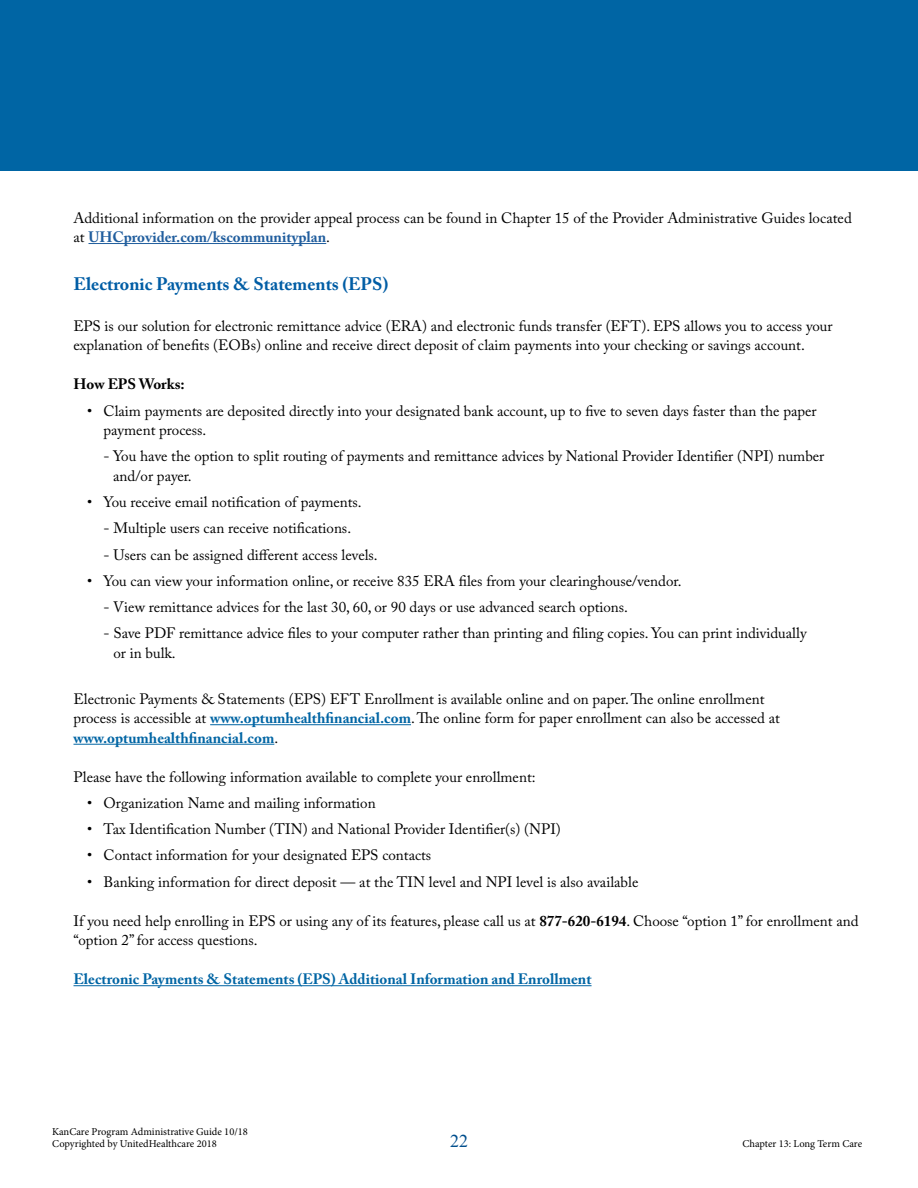
<style>
.page{position:relative;width:918px;height:1188px;background:#fff}
.page>*{position:absolute;margin:0;border:0;box-sizing:border-box;transform-origin:0 0}
.t1{font:700 18px "Adobe Caslon Pro";color:#005da5}
.t2{font:18px "Times New Roman";color:#004e8d}
.t3{font:15px/19.5px "Adobe Caslon Pro";color:#000}
.t4{font:700 15px "Adobe Caslon Pro";color:#0065a4}
.t5{font:700 15px "Adobe Caslon Pro";color:#000}
.t6{font:10.5px/12.6px "Minion Pro";color:#000}
.s1{font-weight:700;color:#215e9e}
.s2{font-weight:700;color:#0065a4}
.s3{font-weight:700}
</style>
<div class="page">
<div style="left:0;top:0;width:918px;height:171px;background:#0065a4"></div>
<hr style="left:88px;top:243px;width:238px;height:1px;background:#215e9e">
<hr style="left:210px;top:724px;width:201px;height:1px;background:#0065a4">
<hr style="left:74px;top:744px;width:200px;height:1px;background:#0065a4">
<hr style="left:74px;top:985px;width:518px;height:1px;background:#0065a4">
<p class="t3" style="left:74px;top:208px;width:780px">Additional information on the provider appeal process can be found in Chapter 15 of the Provider Administrative Guides located at <span class="s1">UHCprovider.com/kscommunityplan</span>.</p>
<p class="t1" style="left:74px;top:273px;width:316px">Electronic Payments &amp; Statements (EPS)</p>
<p class="t3" style="left:74px;top:316px;width:761px">EPS is our solution for electronic remittance advice (ERA) and electronic funds transfer (EFT). EPS allows you to access your explanation of benefits (EOBs) online and receive direct deposit of claim payments into your checking or savings account.</p>
<p class="t5" style="left:74px;top:376px;width:113px">How EPS Works:</p>
<p class="t3" style="left:104px;top:401px;width:715px;text-indent:-16px">• Claim payments are deposited directly into your designated bank account, up to five to seven days faster than the paper payment process.</p>
<p class="t3" style="left:113px;top:447px;width:713px;text-indent:-10px">- You have the option to split routing of payments and remittance advices by National Provider Identifier (NPI) number and/or payer.</p>
<p class="t3" style="left:87px;top:492px;width:276px">• You receive email notification of payments.</p>
<p class="t3" style="left:104px;top:519px;width:249px">- Multiple users can receive notifications.</p>
<p class="t3" style="left:104px;top:545px;width:276px">- Users can be assigned different access levels.</p>
<p class="t3" style="left:87px;top:571px;width:596px">• You can view your information online, or receive 835 ERA files from your clearinghouse/vendor.</p>
<p class="t3" style="left:104px;top:597px;width:526px">- View remittance advices for the last 30, 60, or 90 days or use advanced search options.</p>
<p class="t3" style="left:113px;top:624px;width:695px;text-indent:-10px">- Save PDF remittance advice files to your computer rather than printing and filing copies. You can print individually or in bulk.</p>
<p class="t3" style="left:74px;top:689px;width:708px">Electronic Payments &amp; Statements (EPS) EFT Enrollment is available online and on paper. The online enrollment process is accessible at <span class="s2">www.optumhealthfinancial.com</span>. The online form for paper enrollment can also be accessed at <span class="s2">www.optumhealthfinancial.com</span>.</p>
<p class="t3" style="left:74px;top:767px;width:464px">Please have the following information available to complete your enrollment:</p>
<p class="t3" style="left:87px;top:793px;width:290px">• Organization Name and mailing information</p>
<p class="t3" style="left:87px;top:819px;width:475px">• Tax Identification Number (TIN) and National Provider Identifier(s) (NPI)</p>
<p class="t3" style="left:87px;top:846px;width:346px">• Contact information for your designated EPS contacts</p>
<p class="t3" style="left:87px;top:872px;width:553px">• Banking information for direct deposit — at the TIN level and NPI level is also available</p>
<p class="t3" style="left:74px;top:911px;width:787px">If you need help enrolling in EPS or using any of its features, please call us at <span class="s3">877-620-6194</span>. Choose “option 1” for enrollment and “option 2” for access questions.</p>
<p class="t4" style="left:74px;top:970px;width:520px">Electronic Payments &amp; Statements (EPS) Additional Information and Enrollment</p>
<p class="t6" style="left:52px;top:1125px;width:197px">KanCare Program Administrative Guide 10/18<br>Copyrighted by UnitedHealthcare 2018</p>
<p class="t2" style="left:450px;top:1129px;width:19px">22</p>
<p class="t6" style="left:742px;top:1138px;width:121px">Chapter 13: Long Term Care</p>
</div>
